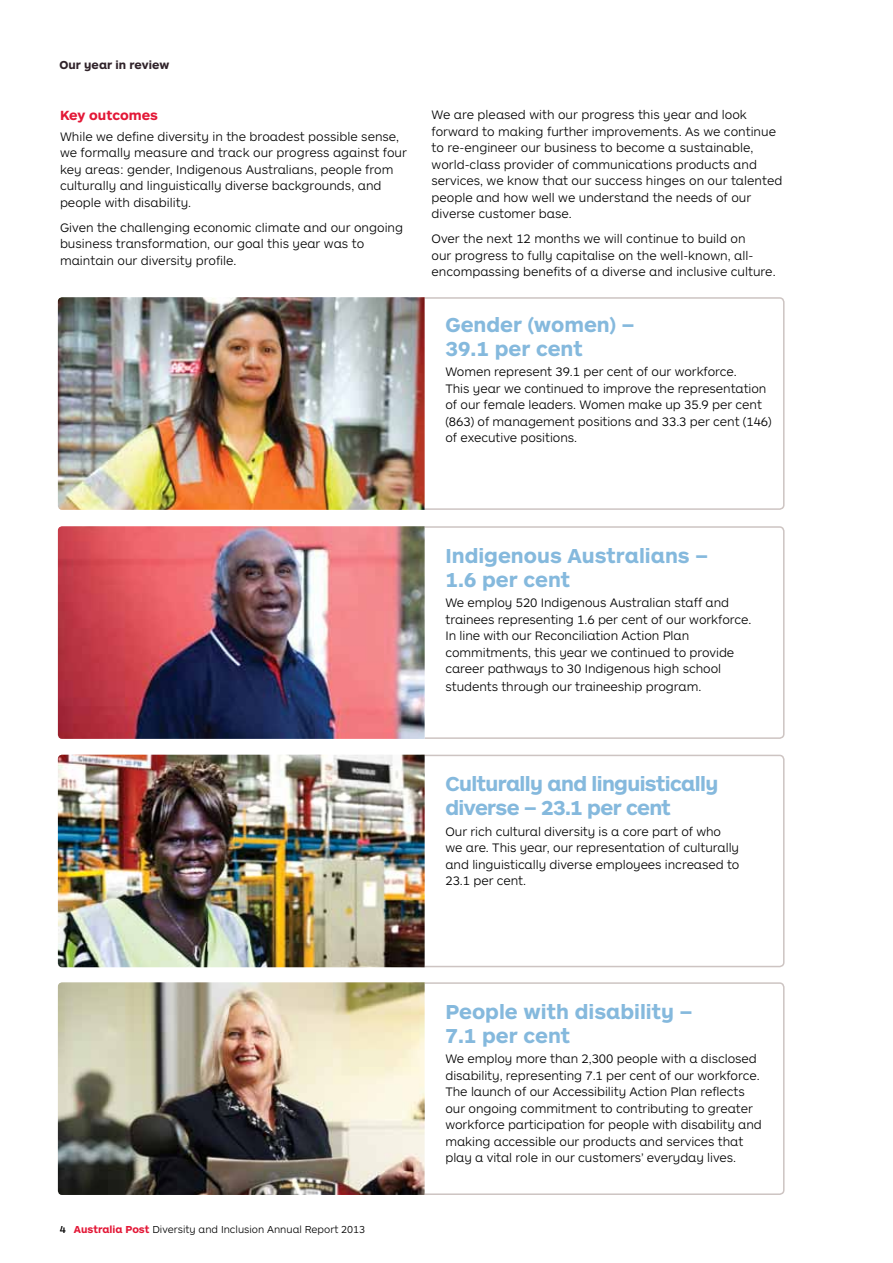
<style>
.page{position:relative;width:893px;height:1263px;background:#fff}
.page>*{position:absolute;margin:0;border:0;box-sizing:border-box;transform-origin:0 0}
.t1{font:700 21px/24px "Letter";color:#85b9dd}
.t2{font:700 21px/24px "Letter";letter-spacing:-.03em;color:#85b9dd}
.t3{font:700 13.8px "ARS Maquette Pro";color:#e31837}
.t4{font:300 12.75px/16.5px "Letter";letter-spacing:-.005em;color:#000}
.t5{font:700 12px "Letter";color:#30232a}
.t6{font:300 10.5px "Letter";color:#000}
.s1{font-weight:500}
.s2{font-weight:700;color:#e31837}
</style>
<div class="page">
<div style="left:417px;top:755px;width:367px;height:212px;border:2px solid #cdc4c2;border-radius:4px"></div>
<div style="left:417px;top:982px;width:367px;height:213px;border:2px solid #cdc4c2;border-radius:4px"></div>
<div style="left:417px;top:297px;width:367px;height:213px;border:2px solid #cdc4c2;border-radius:4px"></div>
<div style="left:417px;top:526px;width:367px;height:213px;border:2px solid #cdc4c2;border-radius:4px"></div>
<img style="left:58px;top:297px;width:367px;height:213px">
<img style="left:58px;top:526px;width:367px;height:213px">
<img style="left:58px;top:755px;width:367px;height:212px">
<img style="left:58px;top:982px;width:367px;height:213px">
<p class="t5" style="left:60px;top:57px;width:111px">Our year in review</p>
<p class="t3" style="left:60px;top:106px;width:99px">Key outcomes</p>
<p class="t4" style="left:60px;top:127px;width:348px">While we define diversity in the broadest possible sense, we formally measure and track our progress against four key areas: gender, Indigenous Australians, people from culturally and linguistically diverse backgrounds, and people with disability.</p>
<p class="t4" style="left:60px;top:218px;width:345px">Given the challenging economic climate and our ongoing business transformation, our goal this year was to maintain our diversity profile.</p>
<p class="t4" style="left:431px;top:106px;width:352px">We are pleased with our progress this year and look forward to making further improvements. As we continue to re-engineer our business to become a sustainable, world-class provider of communications products and services, we know that our success hinges on our talented people and how well we understand the needs of our diverse customer base.</p>
<p class="t4" style="left:431px;top:230px;width:346px">Over the next 12 months we will continue to build on<br>our progress to fully capitalise on the well-known, all&shy;encompassing benefits of a diverse and inclusive culture.</p>
<h1 class="t1" style="left:445px;top:311px;width:190px">Gender (women) –<br>39.1 per cent</h1>
<p class="t4" style="left:445px;top:363px;width:328px">Women represent 39.1 per cent of our workforce.<br>This year we continued to improve the representation of our female leaders. Women make up 35.9 per cent (863) of management positions and 33.3 per cent (146) of executive positions.</p>
<h1 class="t1" style="left:445px;top:542px;width:264px">Indigenous Australians –<br>1.6 per cent</h1>
<p class="t4" style="left:445px;top:594px;width:308px">We employ 520 Indigenous Australian staff and trainees representing 1.6 per cent of our workforce.<br>In line with our Reconciliation Action Plan commitments, this year we continued to provide career pathways to 30 Indigenous high school</p>
<p class="t4" style="left:445px;top:678px;width:257px">students through our traineeship program.</p>
<h1 class="t2" style="left:445px;top:771px;width:274px">Culturally and linguistically diverse – 23.1 per cent</h1>
<p class="t4" style="left:445px;top:822px;width:296px">Our rich cultural diversity is a core part of who we are. This year, our representation of culturally and linguistically diverse employees increased to 23.1 per cent.</p>
<p class="t6" style="left:60px;top:1223px;width:307px"><span class="s1">4</span> <span class="s2">Australia Post</span> Diversity and Inclusion Annual Report 2013</p>
<h1 class="t1" style="left:445px;top:998px;width:248px">People with disability –<br>7.1 per cent</h1>
<p class="t4" style="left:445px;top:1050px;width:318px">We employ more than 2,300 people with a disclosed disability, representing 7.1 per cent of our workforce.<br>The launch of our Accessibility Action Plan reflects our ongoing commitment to contributing to greater workforce participation for people with disability and making accessible our products and services that play a vital role in our customers’ everyday lives.</p>
</div>
